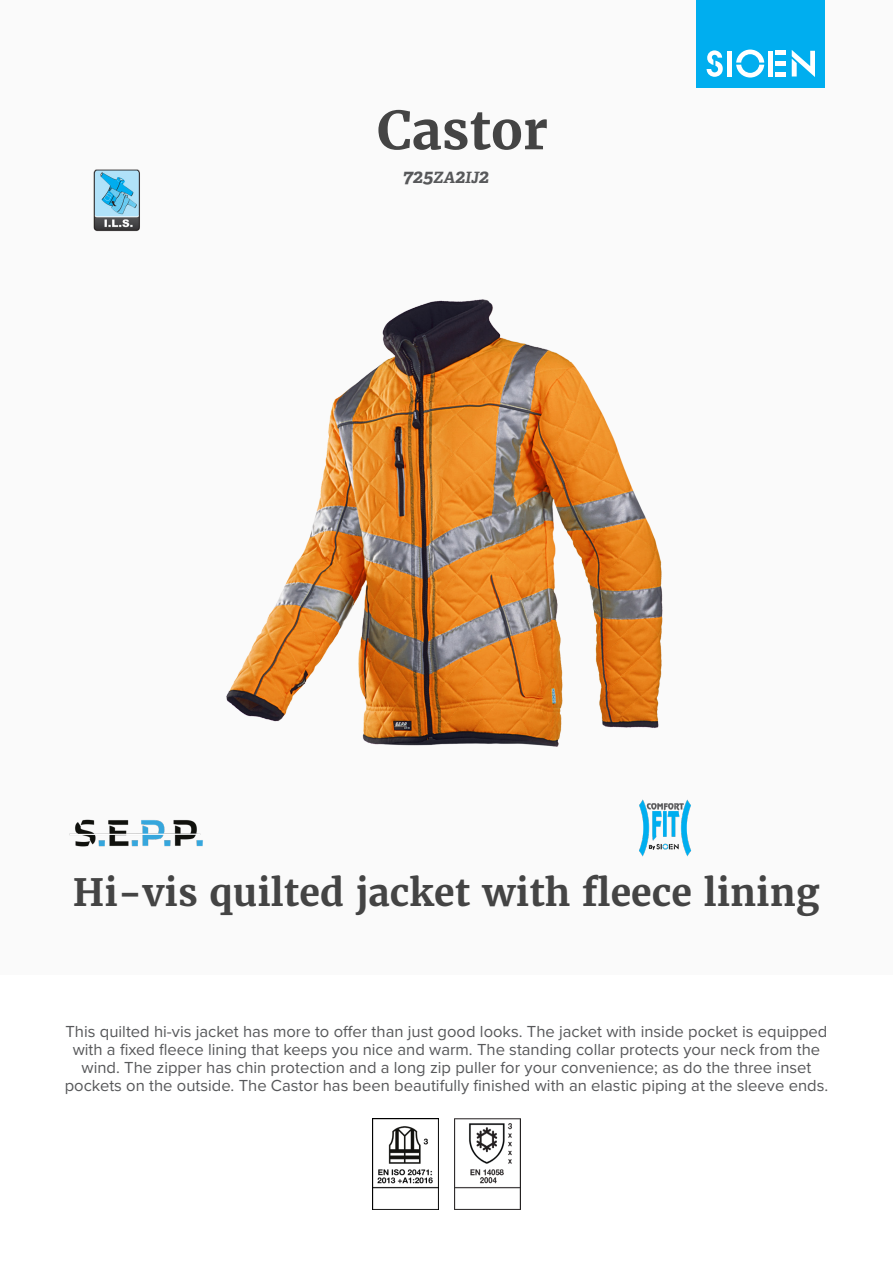
<style>
.page{position:relative;width:893px;height:1263px;background:#fff}
.page>*{position:absolute;margin:0;border:0;box-sizing:border-box;transform-origin:0 0}
.product_name{font:700 52.5px "Merriweather";color:#444}
.product_h2{font:700 37.5px "Merriweather";color:#444}
.product_ref{font:italic 700 19.5px "Adelle";color:#57585a}
.product_description{font:16.65px/18px "Proxima Nova";color:#57585a;text-align:center}
.s1{font-size:15.6px}
</style>
<div class="page">
<div style="left:0;top:0;width:893px;height:974px;background:#fafafa"></div>
<div style="left:697px;top:0;width:128px;height:88px;background:#00aeef"></div>
<svg style="left:707px;top:50px;width:16px;height:27px"></svg>
<svg style="left:736px;top:50px;width:28px;height:28px"></svg>
<div style="left:727px;top:51px;width:5px;height:26px;background:#fff"></div>
<div style="left:768px;top:51px;width:5px;height:26px;background:#fff"></div>
<div style="left:775px;top:72px;width:11px;height:5px;background:#fff"></div>
<div style="left:775px;top:61px;width:11px;height:5px;background:#fff"></div>
<hr style="left:775px;top:51px;width:11px;height:4px;background:#fff">
<svg style="left:792px;top:50px;width:23px;height:27px"></svg>
<img style="left:93px;top:169px;width:47px;height:63px">
<img style="left:69px;top:819px;width:134px;height:28px">
<img style="left:688px;top:801px;width:4px;height:54px">
<img style="left:372px;top:1118px;width:66px;height:92px">
<img style="left:454px;top:1118px;width:67px;height:92px">
<img style="left:226px;top:299px;width:462px;height:558px">
<p class="product_name" style="left:377px;top:97px;width:172px">Castor</p>
<p class="product_ref" style="left:403px;top:164px;width:88px">725<span class="s1">ZA</span>2<span class="s1">IJ</span>2</p>
<p class="product_h2" style="left:73px;top:868px;width:748px">Hi-vis quilted jacket with fleece lining</p>
<p class="product_description" style="left:65px;top:1021px;width:765px">This quilted hi-vis jacket has more to offer than just good looks. The jacket with inside pocket is equipped with a fixed fleece lining that keeps you nice and warm. The standing collar protects your neck from the wind. The zipper has chin protection and a long zip puller for your convenience; as do the three inset pockets on the outside. The Castor has been beautifully finished with an elastic piping at the sleeve ends.</p>
</div>
